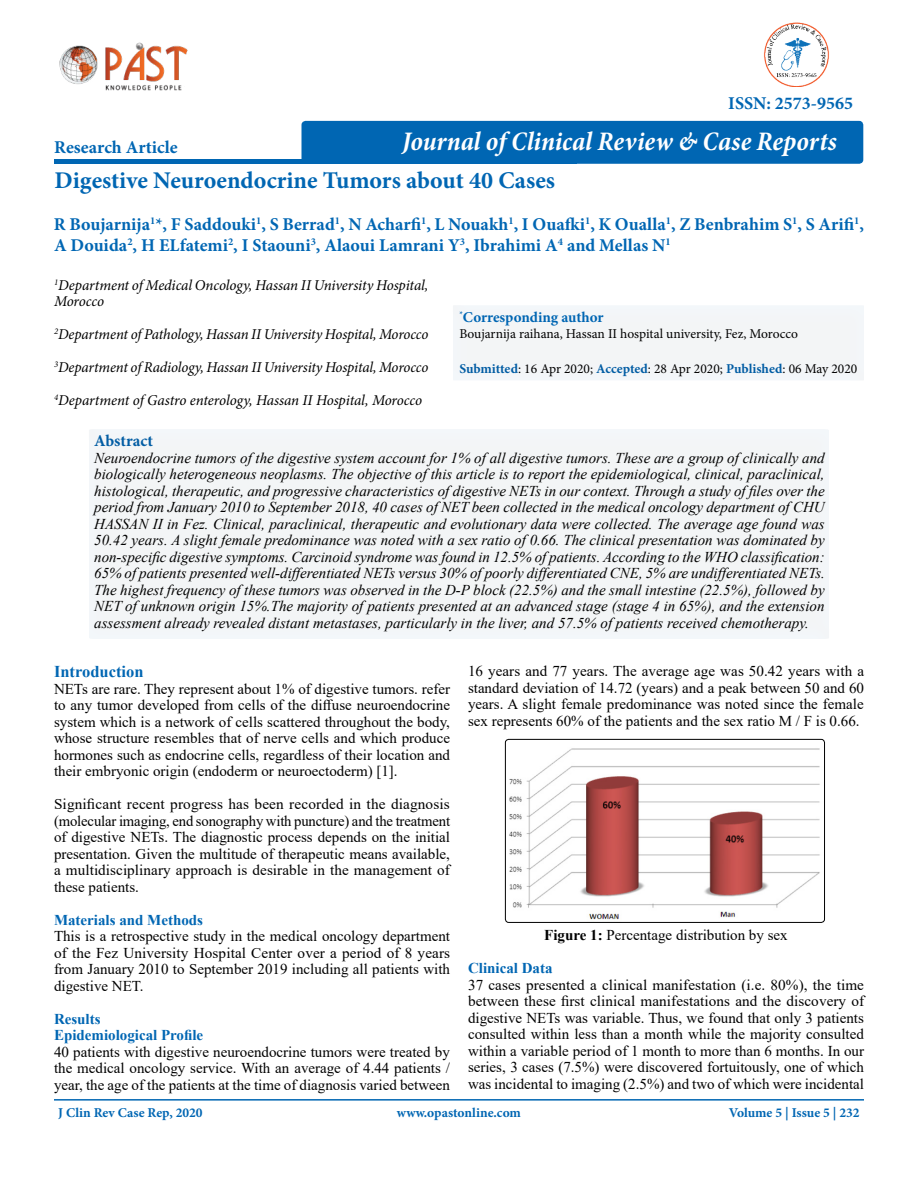
<style>
.page{position:relative;width:918px;height:1188px;background:#fff}
.page>*{position:absolute;margin:0;border:0;box-sizing:border-box;transform-origin:0 0}
.t1{font:italic 700 condensed 27px "Minion Pro";color:#fff}
.t2{font:700 24px "Minion Pro";color:#0066b3}
.t3{font:700 18px/21.6px "Minion Pro";color:#0066b3}
.t4{font:700 16.5px "Times New Roman";color:#0066b3}
.t5{font:700 16.5px "Minion Pro";color:#025da4}
.t6{font:15px/16.5px "Times New Roman";color:#000;text-align:justify}
.t7{font:italic 15px/16.5px "Times New Roman";color:#000;text-align:justify}
.t8{font:italic 15px/16.5px "Minion Pro";letter-spacing:-.01em;color:#000}
.t9{font:700 15px/16.5px "Times New Roman";color:#0066b3}
.t10{font:700 15px "Minion Pro";color:#0066b3}
.t11{font:13.5px "Minion Pro";color:#000}
.t12{font:700 13.5px "Minion Pro";color:#0066b3}
.s1{font-weight:700;color:#025da4}
.s2{font-weight:700}
</style>
<div class="page">
<hr style="left:54px;top:1099px;width:810px;height:2px;background:#0066b3">
<div style="left:302px;top:121px;width:561px;height:43px;background:#0066b3;border-radius:4px"></div>
<svg style="left:54px;top:159px;width:250px;height:5px"></svg>
<div style="left:441px;top:295px;width:437px;height:87px;background:#f3f5f7"></div>
<div style="left:75px;top:419px;width:768px;height:221px;background:#f3f5f6"></div>
<img style="left:764px;top:22px;width:65px;height:64px">
<img style="left:59px;top:42px;width:129px;height:49px">
<img style="left:505px;top:739px;width:320px;height:183px">
<div style="left:505px;top:739px;width:320px;height:184px;border:1px solid #000;border-radius:3px"></div>
<p class="t3" style="left:728px;top:92px;width:126px">ISSN: 2573-9565</p>
<h1 class="t1" style="left:402px;top:122px;width:436px">Journal of Clinical Review &amp; Case Reports</h1>
<h2 class="t2" style="left:55px;top:164px;width:502px">Digestive Neuroendocrine Tumors about 40 Cases</h2>
<p class="t3" style="left:54px;top:137px;width:125px">Research Article</p>
<p class="t3" style="left:54px;top:213px;width:812px">R Boujarnija<sup>1</sup>*, F Saddouki<sup>1</sup>, S Berrad<sup>1</sup>, N Acharfi<sup>1</sup>, L Nouakh<sup>1</sup>, I Ouafki<sup>1</sup>, K Oualla<sup>1</sup>, Z Benbrahim S<sup>1</sup>, S Arifi<sup>1</sup>,<br>A Douida<sup>2</sup>, H ELfatemi<sup>2</sup>, I Staouni<sup>3</sup>, Alaoui Lamrani Y<sup>3</sup>, Ibrahimi A<sup>4</sup> and Mellas N<sup>1</sup></p>
<p class="t8" style="left:54px;top:277px;width:376px"><sup>1</sup>Department of Medical Oncology, Hassan II University Hospital,<br>Morocco</p>
<p class="t8" style="left:54px;top:326px;width:376px"><sup>2</sup>Department of Pathology, Hassan II University Hospital, Morocco</p>
<p class="t8" style="left:54px;top:359px;width:376px"><sup>3</sup>Department of Radiology, Hassan II University Hospital, Morocco</p>
<p class="t8" style="left:54px;top:392px;width:370px"><sup>4</sup>Department of Gastro enterology, Hassan II Hospital, Morocco</p>
<p class="t10" style="left:459px;top:306px;width:146px"><sup>*</sup>Corresponding author</p>
<p class="t11" style="left:459px;top:325px;width:340px">Boujarnija raihana, Hassan II hospital university, Fez, Morocco</p>
<p class="t11" style="left:459px;top:359px;width:400px"><span class="s1">Submitted</span>: 16 Apr 2020; <span class="s1">Accepted</span>: 28 Apr 2020; <span class="s1">Published</span>: 06 May 2020</p>
<p class="t5" style="left:94px;top:429px;width:60px">Abstract</p>
<p class="t7" style="left:94px;top:449px;width:732px">Neuroendocrine tumors of the digestive system account for 1% of all digestive tumors. These are a group of clinically and biologically heterogeneous neoplasms. The objective of this article is to report the epidemiological, clinical, paraclinical, histological, therapeutic, and progressive characteristics of digestive NETs in our context. Through a study of files over the period from January 2010 to September 2018, 40 cases of NET been collected in the medical oncology department of CHU HASSAN II in Fez. Clinical, paraclinical, therapeutic and evolutionary data were collected. The average age found was 50.42 years. A slight female predominance was noted with a sex ratio of 0.66. The clinical presentation was dominated by non-specific digestive symptoms. Carcinoid syndrome was found in 12.5% of patients. According to the WHO classification:<br>65% of patients presented well-differentiated NETs versus 30% of poorly differentiated CNE, 5% are undifferentiated NETs.<br>The highest frequency of these tumors was observed in the D-P block (22.5%) and the small intestine (22.5%), followed by NET of unknown origin 15%.The majority of patients presented at an advanced stage (stage 4 in 65%), and the extension assessment already revealed distant metastases, particularly in the liver, and 57.5% of patients received chemotherapy.</p>
<p class="t4" style="left:54px;top:660px;width:91px">Introduction</p>
<p class="t6" style="left:54px;top:680px;width:398px">NETs are rare. They represent about 1% of digestive tumors. refer to any tumor developed from cells of the diffuse neuroendocrine system which is a network of cells scattered throughout the body, whose structure resembles that of nerve cells and which produce hormones such as endocrine cells, regardless of their location and their embryonic origin (endoderm or neuroectoderm) [1].</p>
<p class="t6" style="left:54px;top:795px;width:398px">Significant recent progress has been recorded in the diagnosis (molecular imaging, end sonography with puncture) and the treatment of digestive NETs. The diagnostic process depends on the initial presentation. Given the multitude of therapeutic means available, a multidisciplinary approach is desirable in the management of these patients.</p>
<p class="t9" style="left:54px;top:911px;width:151px">Materials and Methods</p>
<p class="t6" style="left:54px;top:927px;width:398px">This is a retrospective study in the medical oncology department of the Fez University Hospital Center over a period of 8 years from January 2010 to September 2019 including all patients with digestive NET.</p>
<p class="t9" style="left:54px;top:1010px;width:151px">Results<br>Epidemiological Profile</p>
<p class="t6" style="left:54px;top:1043px;width:398px">40 patients with digestive neuroendocrine tumors were treated by the medical oncology service. With an average of 4.44 patients / year, the age of the patients at the time of diagnosis varied between</p>
<p class="t6" style="left:468px;top:663px;width:398px">16 years and 77 years. The average age was 50.42 years with a standard deviation of 14.72 (years) and a peak between 50 and 60 years. A slight female predominance was noted since the female sex represents 60% of the patients and the sex ratio M / F is 0.66.</p>
<p class="t6" style="left:544px;top:927px;width:245px"><span class="s2">Figure 1:</span> Percentage distribution by sex</p>
<p class="t9" style="left:468px;top:960px;width:86px">Clinical Data</p>
<p class="t6" style="left:468px;top:976px;width:398px">37 cases presented a clinical manifestation (i.e. 80%), the time between these first clinical manifestations and the discovery of digestive NETs was variable. Thus, we found that only 3 patients consulted within less than a month while the majority consulted within a variable period of 1 month to more than 6 months. In our series, 3 cases (7.5%) were discovered fortuitously, one of which was incidental to imaging (2.5%) and two of which were incidental</p>
<p class="t12" style="left:58px;top:1103px;width:146px">J Clin Rev Case Rep, 2020</p>
<p class="t12" style="left:397px;top:1103px;width:126px">www.opastonline.com</p>
<p class="t12" style="left:729px;top:1103px;width:133px">Volume 5 | Issue 5 | 232</p>
</div>
